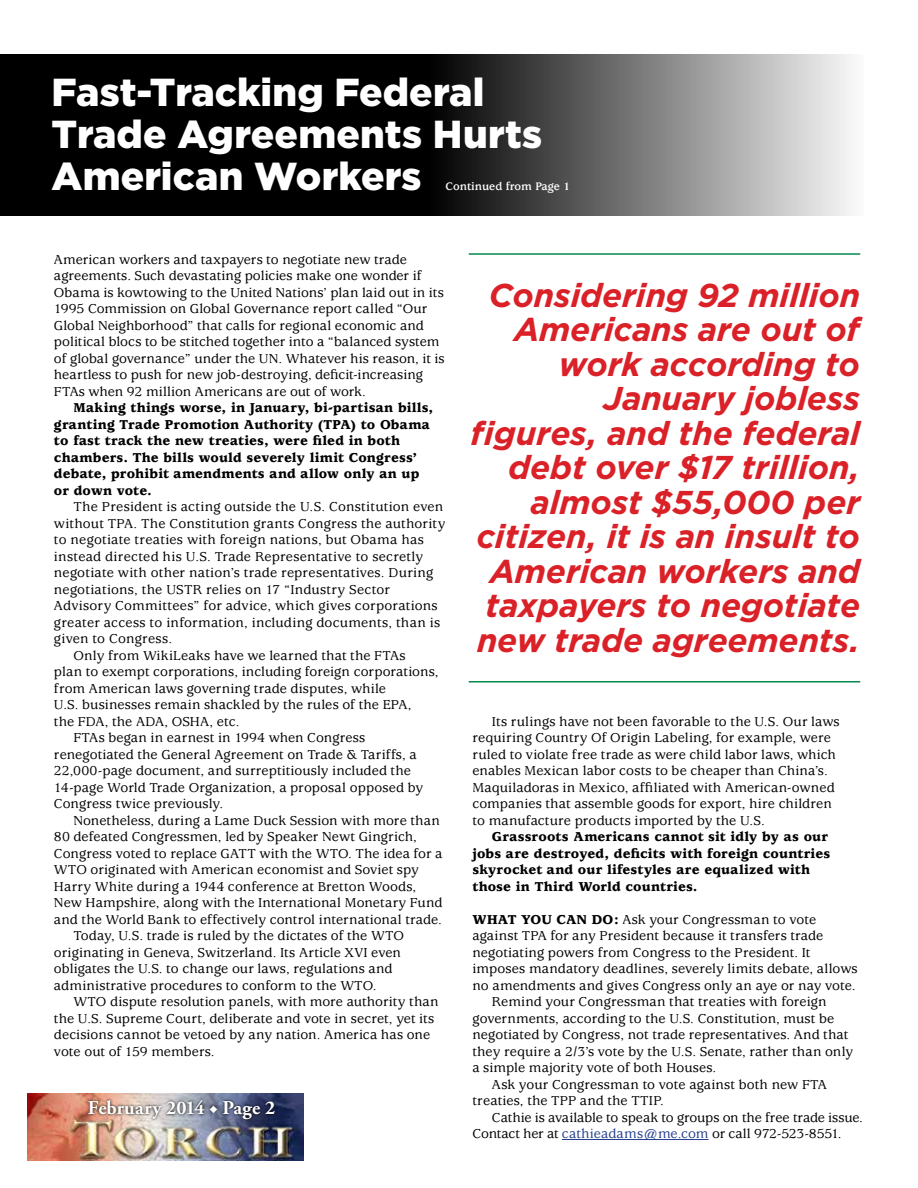
<style>
.page{position:relative;width:918px;height:1188px;background:#fff}
.page>*{position:absolute;margin:0;border:0;box-sizing:border-box;transform-origin:0 0}
.t1{font:900 39px/42px "Gotham HTF";letter-spacing:.005em;color:#fff}
.t2{font:italic 700 33px/34.5px "Gotham HTF";letter-spacing:-.005em;color:#da2128;text-align:right}
.t3{font:700 19.5px "Adobe Garamond Pro";letter-spacing:.005em;color:#fff}
.t4{font:500 14.25px/16.5px "Usherwood";letter-spacing:.01em;color:#000}
.t5{font:900 14.25px/16.5px "Usherwood";letter-spacing:.01em;color:#000}
.t6{font:700 12px "Usherwood";color:#fff}
.s1{font-weight:900}
.s2{color:#25408f}
</style>
<div class="page">
<img style="left:27px;top:1094px;width:277px;height:67px">
<img style="left:86px;top:1098px;width:191px;height:24px">
<hr style="left:562px;top:1139px;width:147px;height:1px;background:#25408f">
<hr style="left:469px;top:681px;width:391px;height:1px;background:#04894b">
<hr style="left:469px;top:253px;width:391px;height:2px;background:#04894b">
<svg style="left:0;top:54px;width:851px;height:162px;background:#3c3c3c"></svg>
<h1 class="t1" style="left:52px;top:71px;width:492px">Fast-Tracking Federal<br>Trade Agreements Hurts<br>American Workers</h1>
<p class="t6" style="left:446px;top:179px;width:126px">Continued from Page 1</p>
<p class="t4" style="left:54px;top:251px;width:392px">American workers and taxpayers to negotiate new trade agreements. Such devastating policies make one wonder if Obama is kowtowing to the United Nations’ plan laid out in its 1995 Commission on Global Governance report called “Our Global Neighborhood” that calls for regional economic and political blocs to be stitched together into a “balanced system of global governance” under the UN. Whatever his reason, it is heartless to push for new job-destroying, deficit-increasing FTAs when 92 million Americans are out of work.</p>
<p class="t5" style="left:54px;top:400px;width:381px;text-indent:19px">Making things worse, in January, bi-partisan bills, granting Trade Promotion Authority (TPA) to Obama to fast track the new treaties, were filed in both chambers. The bills would severely limit Congress’ debate, prohibit amendments and allow only an up or down vote.</p>
<p class="t4" style="left:73px;top:499px;width:371px">The President is acting outside the U.S. Constitution even</p>
<p class="t4" style="left:54px;top:515px;width:393px">without TPA. The Constitution grants Congress the authority</p>
<p class="t4" style="left:54px;top:532px;width:371px">to negotiate treaties with foreign nations, but Obama has</p>
<p class="t4" style="left:54px;top:548px;width:371px">instead directed his U.S. Trade Representative to secretly</p>
<p class="t4" style="left:54px;top:565px;width:381px">negotiate with other nation’s trade representatives. During</p>
<p class="t4" style="left:54px;top:581px;width:337px">negotiations, the USTR relies on 17 “Industry Sector</p>
<p class="t4" style="left:54px;top:598px;width:385px">Advisory Committees” for advice, which gives corporations</p>
<p class="t4" style="left:54px;top:614px;width:388px">greater access to information, including documents, than is</p>
<p class="t4" style="left:54px;top:631px;width:120px">given to Congress.</p>
<p class="t4" style="left:73px;top:647px;width:334px">Only from WikiLeaks have we learned that the FTAs</p>
<p class="t4" style="left:54px;top:664px;width:386px">plan to exempt corporations, including foreign corporations,</p>
<p class="t4" style="left:54px;top:680px;width:334px">from American laws governing trade disputes, while</p>
<p class="t4" style="left:54px;top:697px;width:359px">U.S. businesses remain shackled by the rules of the EPA,</p>
<p class="t4" style="left:54px;top:713px;width:187px">the FDA, the ADA, OSHA, etc.</p>
<p class="t4" style="left:73px;top:730px;width:293px">FTAs began in earnest in 1994 when Congress</p>
<p class="t4" style="left:54px;top:746px;width:364px">renegotiated the General Agreement on Trade &amp; Tariffs, a</p>
<p class="t4" style="left:54px;top:763px;width:358px">22,000-page document, and surreptitiously included the</p>
<p class="t4" style="left:54px;top:779px;width:371px">14-page World Trade Organization, a proposal opposed by</p>
<p class="t4" style="left:54px;top:796px;width:171px">Congress twice previously.</p>
<p class="t4" style="left:73px;top:812px;width:368px">Nonetheless, during a Lame Duck Session with more than</p>
<p class="t4" style="left:54px;top:829px;width:364px">80 defeated Congressmen, led by Speaker Newt Gingrich,</p>
<p class="t4" style="left:54px;top:845px;width:390px">Congress voted to replace GATT with the WTO. The idea for a</p>
<p class="t4" style="left:54px;top:862px;width:366px">WTO originated with American economist and Soviet spy</p>
<p class="t4" style="left:54px;top:878px;width:364px">Harry White during a 1944 conference at Bretton Woods,</p>
<p class="t4" style="left:54px;top:895px;width:390px">New Hampshire, along with the International Monetary Fund</p>
<p class="t4" style="left:54px;top:911px;width:389px">and the World Bank to effectively control international trade.</p>
<p class="t4" style="left:73px;top:928px;width:332px">Today, U.S. trade is ruled by the dictates of the WTO</p>
<p class="t4" style="left:54px;top:944px;width:349px">originating in Geneva, Switzerland. Its Article XVI even</p>
<p class="t4" style="left:54px;top:961px;width:340px">obligates the U.S. to change our laws, regulations and</p>
<p class="t4" style="left:54px;top:977px;width:324px">administrative procedures to conform to the WTO.</p>
<p class="t4" style="left:73px;top:994px;width:367px">WTO dispute resolution panels, with more authority than</p>
<p class="t4" style="left:54px;top:1010px;width:382px">the U.S. Supreme Court, deliberate and vote in secret, yet its</p>
<p class="t4" style="left:54px;top:1027px;width:378px">decisions cannot be vetoed by any nation. America has one</p>
<p class="t4" style="left:54px;top:1043px;width:162px">vote out of 159 members.</p>
<h3 class="t3" style="left:88px;top:1097px;width:189px">February 2014 ◆ Page 2</h3>
<p class="t2" style="left:471px;top:277px;width:391px">Considering 92 million<br>Americans are out of work according to<br>January jobless figures, and the federal debt over $17 trillion, almost $55,000 per citizen, it is an insult to<br>American workers and taxpayers to negotiate new trade agreements.</p>
<p class="t4" style="left:472px;top:713px;width:369px;text-indent:19px">Its rulings have not been favorable to the U.S. Our laws requiring Country Of Origin Labeling, for example, were ruled to violate free trade as were child labor laws, which enables Mexican labor costs to be cheaper than China’s.<br>Maquiladoras in Mexico, affiliated with American-owned companies that assemble goods for export, hire children to manufacture products imported by the U.S.</p>
<p class="t5" style="left:472px;top:829px;width:359px;text-indent:19px">Grassroots Americans cannot sit idly by as our jobs are destroyed, deficits with foreign countries skyrocket and our lifestyles are equalized with those in Third World countries.</p>
<p class="t4" style="left:472px;top:911px;width:345px"><span class="s1">WHAT YOU CAN DO:</span> Ask your Congressman to vote</p>
<p class="t4" style="left:472px;top:928px;width:352px">against TPA for any President because it transfers trade</p>
<p class="t4" style="left:472px;top:944px;width:339px">negotiating powers from Congress to the President. It</p>
<p class="t4" style="left:472px;top:961px;width:387px">imposes mandatory deadlines, severely limits debate, allows</p>
<p class="t4" style="left:472px;top:977px;width:384px">no amendments and gives Congress only an aye or nay vote.</p>
<p class="t4" style="left:492px;top:994px;width:336px">Remind your Congressman that treaties with foreign</p>
<p class="t4" style="left:472px;top:1010px;width:363px">governments, according to the U.S. Constitution, must be</p>
<p class="t4" style="left:472px;top:1027px;width:377px">negotiated by Congress, not trade representatives. And that</p>
<p class="t4" style="left:472px;top:1043px;width:382px">they require a 2/3’s vote by the U.S. Senate, rather than only</p>
<p class="t4" style="left:472px;top:1060px;width:245px">a simple majority vote of both Houses.</p>
<p class="t4" style="left:492px;top:1076px;width:336px">Ask your Congressman to vote against both new FTA</p>
<p class="t4" style="left:472px;top:1093px;width:193px">treaties, the TPP and the TTIP.</p>
<p class="t4" style="left:492px;top:1109px;width:373px">Cathie is available to speak to groups on the free trade issue.</p>
<p class="t4" style="left:472px;top:1126px;width:371px">Contact her at <span class="s2">cathieadams@me.com</span> or call 972-523-8551.</p>
</div>
